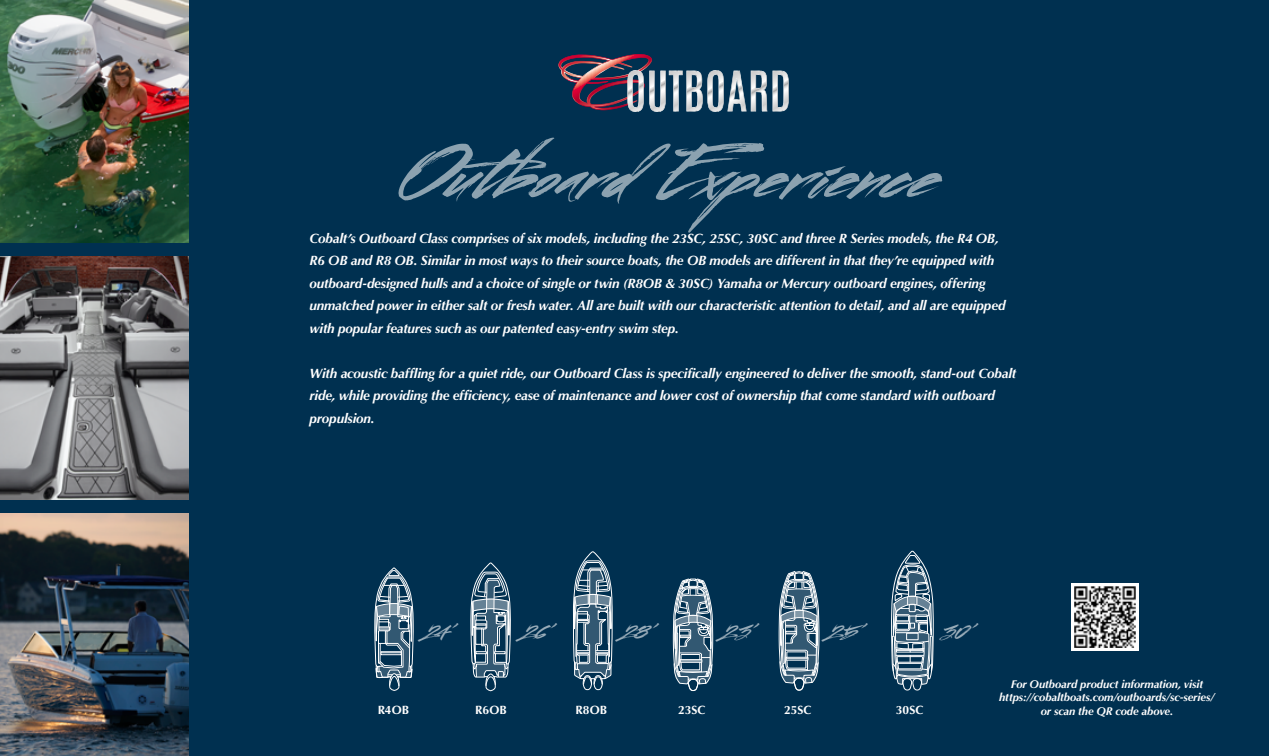
<style>
.page{position:relative;width:1269px;height:756px;background:#003050}
.page>*{position:absolute;margin:0;border:0;box-sizing:border-box;transform-origin:0 0}
.Accent_Head_3{font:72px "Mustang";color:#8ca2b0}
.Accent_Head_2{font:19.5px "Mustang";color:#99acb9}
.t1{font:700 14.4px "Myriad Pro";color:#fff}
.Text_rev{font:italic 700 13.5px/22.5px "Optima";letter-spacing:-.015em;color:#fff}
.Spec_Line_rev{font:700 12px "Optima";letter-spacing:.01em;color:#fff}
.Text_rev-2{font:italic 700 11.25px "Optima";letter-spacing:-.005em;color:#fff}
</style>
<div class="page">
<svg style="left:1071px;top:584px;width:67px;height:67px"></svg>
<img style="left:1074px;top:587px;width:61px;height:61px">
<img style="left:0;top:513px;width:189px;height:243px">
<img style="left:0;top:256px;width:189px;height:243px">
<img style="left:0;top:0;width:189px;height:243px">
<svg style="left:558px;top:54px;width:231px;height:58px"></svg>
<svg style="left:374px;top:567px;width:40px;height:124px"></svg>
<svg style="left:470px;top:562px;width:41px;height:130px"></svg>
<svg style="left:573px;top:551px;width:40px;height:140px"></svg>
<svg style="left:672px;top:578px;width:42px;height:114px"></svg>
<svg style="left:778px;top:571px;width:42px;height:120px"></svg>
<svg style="left:891px;top:550px;width:43px;height:141px"></svg>
<p class="Accent_Head_3" style="left:399px;top:129px;width:537px">OutboardExperience</p>
<p class="Text_rev" style="left:310px;top:227px;width:698px">Cobalt’s Outboard Class comprises of six models, including the 23SC, 25SC, 30SC and three R Series models, the R4 OB, R6 OB and R8 OB. Similar in most ways to their source boats, the OB models are different in that they’re equipped with outboard-designed hulls and a choice of single or twin (R8OB &amp; 30SC) Yamaha or Mercury outboard engines, offering unmatched power in either salt or fresh water. All are built with our characteristic attention to detail, and all are equipped with popular features such as our patented easy-entry swim step.</p>
<p class="Text_rev" style="left:310px;top:362px;width:708px">With acoustic baffling for a quiet ride, our Outboard Class is specifically engineered to deliver the smooth, stand-out Cobalt ride, while providing the efficiency, ease of maintenance and lower cost of ownership that come standard with outboard propulsion.</p>
<p class="Accent_Head_2" style="left:425px;top:620px;width:27px">24 ’</p>
<p class="Accent_Head_2" style="left:523px;top:620px;width:28px">26 ’</p>
<p class="Accent_Head_2" style="left:622px;top:620px;width:30px">28 ’</p>
<p class="Accent_Head_2" style="left:723px;top:620px;width:30px">23 ’</p>
<p class="Accent_Head_2" style="left:829px;top:620px;width:33px">25 ’</p>
<p class="Spec_Line_rev" style="left:378px;top:703px;width:33px">R4OB</p>
<p class="Spec_Line_rev" style="left:475px;top:703px;width:33px">R6OB</p>
<p class="Spec_Line_rev" style="left:576px;top:703px;width:33px">R8OB</p>
<p class="Spec_Line_rev" style="left:678px;top:703px;width:29px">23SC</p>
<p class="Spec_Line_rev" style="left:784px;top:703px;width:29px">25SC</p>
<p class="Accent_Head_2" style="left:940px;top:620px;width:31px">30’</p>
<p class="Spec_Line_rev" style="left:896px;top:703px;width:29px">30SC</p>
<p class="Text_rev-2" style="left:1011px;top:677px;width:194px">For Outboard product information, visit</p>
<p class="Text_rev-2" style="left:999px;top:691px;width:217px">https://cobaltboats.com/outboards/sc-series/</p>
<p class="Text_rev-2" style="left:1041px;top:704px;width:134px">or scan the QR code above.</p>
<p class="t1" style="left:1024px;top:710px;width:52px">R8SU F</p>
</div>
